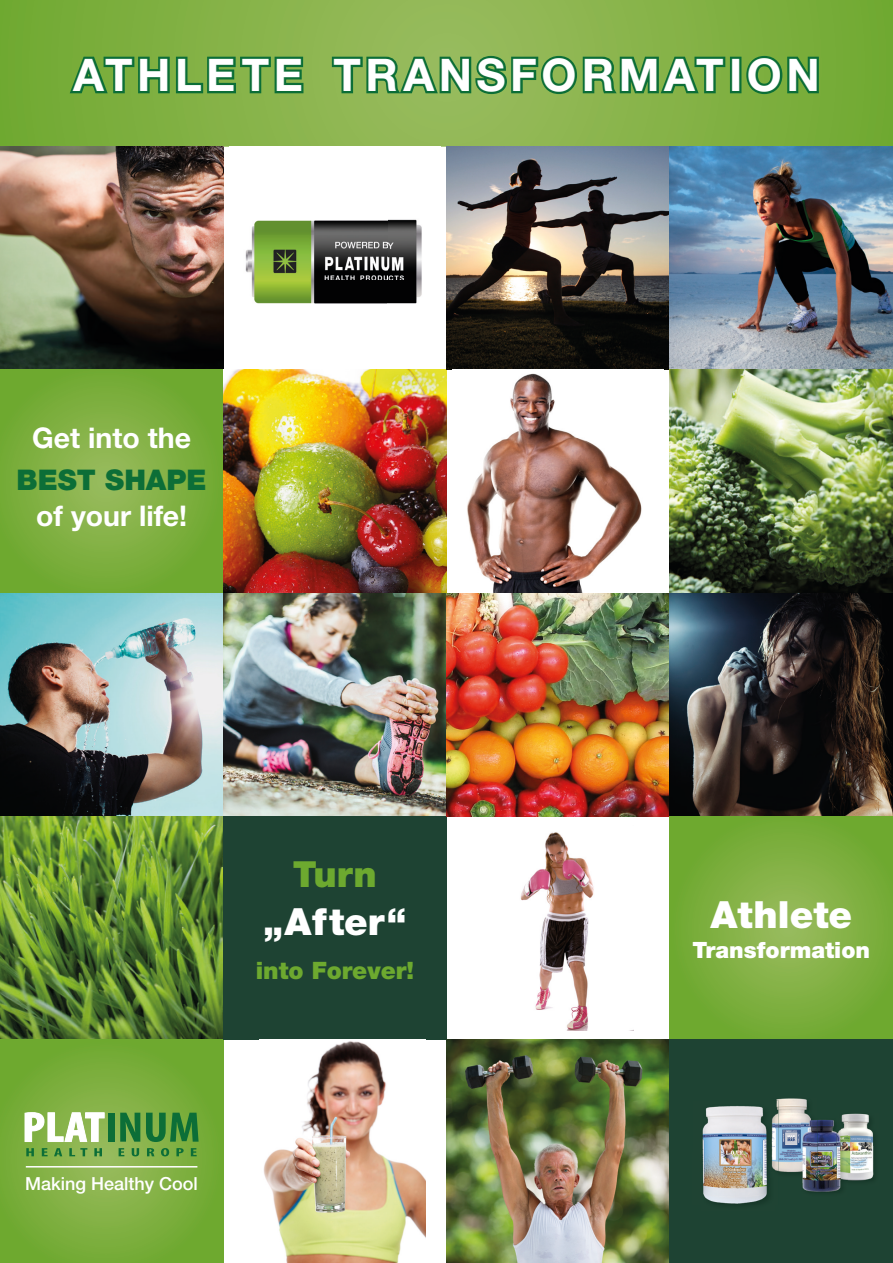
<style>
.page{position:relative;width:893px;height:1263px;background:#fff}
.page>*{position:absolute;margin:0;border:0;box-sizing:border-box;transform-origin:0 0}
.t1{font:700 45px "Helvetica Neue CE";letter-spacing:.1em;color:#fff}
.t2{font:900 37.5px "Helvetica Neue CE";color:#fff}
.t3{font:900 36px "Helvetica Neue CE";color:#6da92f}
.t4{font:700 28.5px "Helvetica Neue CE";color:#fff}
.t5{font:900 28.5px "Helvetica Neue CE";color:#0c6e37}
.t6{font:900 24px "Helvetica Neue CE";color:#6da92f}
.t7{font:900 22.5px "Helvetica Neue CE";color:#fff}
.t8{font:500 18px "Helvetica Neue CE";color:#fff}
</style>
<div class="page">
<svg style="left:0;top:0;width:893px;height:147px;background:#83b146"></svg>
<img style="left:0;top:147px;width:223px;height:223px">
<svg style="left:0;top:370px;width:223px;height:223px;background:#7bae3d"></svg>
<img style="left:0;top:593px;width:223px;height:447px">
<svg style="left:0;top:1041px;width:223px;height:222px;background:#7aad3c"></svg>
<img style="left:0;top:1040px;width:223px;height:1px">
<img style="left:236px;top:219px;width:204px;height:151px">
<img style="left:223px;top:370px;width:223px;height:446px">
<div style="left:223px;top:816px;width:223px;height:224px;background:#1e4333"></div>
<img style="left:263px;top:1041px;width:162px;height:222px">
<img style="left:446px;top:147px;width:447px;height:223px">
<img style="left:467px;top:373px;width:175px;height:220px">
<img style="left:446px;top:593px;width:224px;height:223px">
<img style="left:520px;top:832px;width:74px;height:198px">
<img style="left:446px;top:1040px;width:224px;height:223px">
<img style="left:670px;top:370px;width:223px;height:446px">
<svg style="left:670px;top:816px;width:223px;height:224px;background:#7bad3d"></svg>
<div style="left:670px;top:1040px;width:223px;height:223px;background:#1e4333"></div>
<svg style="left:67px;top:54px;width:239px;height:43px;background:#4d923d"></svg>
<svg style="left:330px;top:54px;width:398px;height:43px;background:#509445"></svg>
<div style="left:730px;top:57px;width:11px;height:36px;border:4px solid #0c6e37"></div>
<svg style="left:744px;top:54px;width:77px;height:42px;background:#458e39"></svg>
<hr style="left:26px;top:1166px;width:171px;height:1px;background:#fff">
<svg style="left:24px;top:1112px;width:81px;height:30px"></svg>
<div style="left:108px;top:1113px;width:6px;height:29px;background:#0c6e37"></div>
<svg style="left:120px;top:1113px;width:20px;height:29px"></svg>
<svg style="left:146px;top:1113px;width:53px;height:29px;background:#3a883b"></svg>
<svg style="left:26px;top:1148px;width:8px;height:8px"></svg>
<svg style="left:42px;top:1148px;width:6px;height:8px"></svg>
<svg style="left:54px;top:1148px;width:8px;height:8px"></svg>
<svg style="left:69px;top:1148px;width:18px;height:8px"></svg>
<svg style="left:94px;top:1148px;width:8px;height:8px"></svg>
<svg style="left:119px;top:1148px;width:5px;height:8px"></svg>
<svg style="left:132px;top:1148px;width:7px;height:8px"></svg>
<svg style="left:147px;top:1148px;width:8px;height:8px"></svg>
<svg style="left:161px;top:1148px;width:8px;height:8px"></svg>
<svg style="left:176px;top:1148px;width:8px;height:8px"></svg>
<svg style="left:191px;top:1148px;width:6px;height:8px"></svg>
<img style="left:702px;top:1154px;width:66px;height:51px">
<img style="left:702px;top:1106px;width:66px;height:48px">
<img style="left:848px;top:1146px;width:26px;height:35px">
<img style="left:841px;top:1113px;width:32px;height:34px">
<img style="left:847px;top:1147px;width:26px;height:33px">
<img style="left:776px;top:1098px;width:35px;height:74px">
<img style="left:774px;top:1100px;width:4px;height:72px">
<img style="left:771px;top:1116px;width:3px;height:53px">
<img style="left:841px;top:1119px;width:6px;height:61px">
<img style="left:802px;top:1120px;width:39px;height:73px">
<img style="left:837px;top:1120px;width:4px;height:66px">
<img style="left:802px;top:1120px;width:15px;height:58px">
<img style="left:801px;top:1119px;width:10px;height:53px">
<p class="t1" style="left:73px;top:47px;width:748px">ATHLETE TRANSFORMATION</p>
<p class="t4" style="left:32px;top:420px;width:160px">Get into the</p>
<p class="t5" style="left:17px;top:462px;width:192px">BEST SHAPE</p>
<p class="t4" style="left:36px;top:498px;width:152px">of your life!</p>
<p class="t3" style="left:293px;top:852px;width:86px">Turn</p>
<p class="t2" style="left:263px;top:898px;width:144px">„After“</p>
<p class="t6" style="left:256px;top:955px;width:160px">into Forever!</p>
<p class="t8" style="left:25px;top:1173px;width:174px">Making Healthy Cool</p>
<p class="t2" style="left:710px;top:891px;width:143px">Athlete</p>
<p class="t7" style="left:693px;top:936px;width:179px">Transformation</p>
</div>
